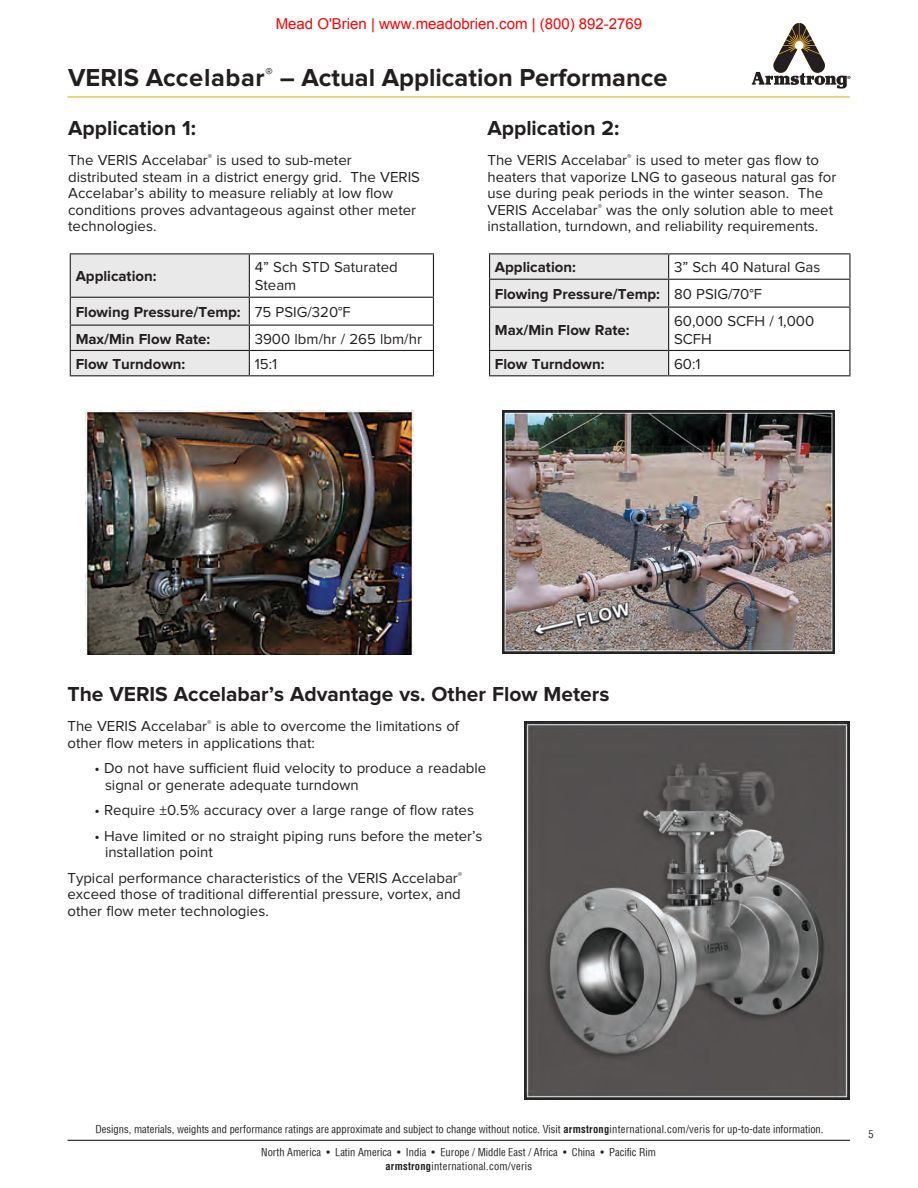
<style>
.page{position:relative;width:918px;height:1188px;background:#fff}
.page>*{position:absolute;margin:0;border:0;box-sizing:border-box;transform-origin:0 0}
.t1{font:700 25.5px "Proxima Nova";color:#231f20}
._2__SubHeads{font:700 21px "Proxima Nova";color:#231f20}
._3__Text{font:15px/16.5px "Proxima Nova";color:#231f20}
._3__Text-2{font:700 15px "Proxima Nova";color:#231f20}
.t2{font:15px "Arial";color:#f00}
.t3{font:condensed 10.5px/13.5px "Helvetica";color:#231f20;text-align:center}
.s1{font-weight:700}
</style>
<div class="page">
<hr style="left:68px;top:96px;width:782px;height:2px;background:#e5b722">
<svg style="left:752px;top:23px;width:98px;height:66px"></svg>
<hr style="left:68px;top:1140px;width:782px;height:1px;background:#231f20">
<hr style="left:70px;top:253px;width:179px;height:1px;background:#231f20">
<hr style="left:249px;top:253px;width:185px;height:1px;background:#231f20">
<hr style="left:433px;top:254px;width:1px;height:43px;background:#231f20">
<hr style="left:249px;top:297px;width:185px;height:1px;background:#231f20">
<hr style="left:249px;top:325px;width:185px;height:1px;background:#231f20">
<hr style="left:249px;top:350px;width:185px;height:1px;background:#231f20">
<svg style="left:70px;top:254px;width:180px;height:121px;background:#dfdede"></svg>
<svg style="left:433px;top:298px;width:1px;height:77px"></svg>
<hr style="left:70px;top:375px;width:179px;height:1px;background:#231f20">
<hr style="left:249px;top:375px;width:185px;height:1px;background:#231f20">
<hr style="left:489px;top:253px;width:180px;height:1px;background:#231f20">
<hr style="left:669px;top:253px;width:181px;height:1px;background:#231f20">
<hr style="left:669px;top:279px;width:181px;height:1px;background:#231f20">
<svg style="left:849px;top:254px;width:1px;height:53px"></svg>
<hr style="left:669px;top:307px;width:181px;height:1px;background:#231f20">
<hr style="left:849px;top:308px;width:1px;height:42px;background:#231f20">
<hr style="left:669px;top:350px;width:181px;height:1px;background:#231f20">
<svg style="left:489px;top:254px;width:180px;height:121px;background:#dedddd"></svg>
<svg style="left:849px;top:351px;width:1px;height:24px"></svg>
<hr style="left:489px;top:375px;width:180px;height:1px;background:#231f20">
<hr style="left:669px;top:375px;width:181px;height:1px;background:#231f20">
<img style="left:503px;top:410px;width:331px;height:243px">
<img style="left:85px;top:410px;width:329px;height:245px">
<img style="left:525px;top:721px;width:324px;height:378px">
<p class="t2" style="left:276px;top:14px;width:368px">Mead O'Brien | www.meadobrien.com | (800) 892-2769</p>
<p class="t1" style="left:68px;top:66px;width:601px">VERIS Accelabar<sup>®</sup> – Actual Application Performance</p>
<p class="_2__SubHeads" style="left:68px;top:119px;width:129px">Application 1:</p>
<p class="_3__Text" style="left:68px;top:153px;width:353px">The VERIS Accelabar<sup>®</sup> is used to sub-meter distributed steam in a district energy grid. The VERIS Accelabar’s ability to measure reliably at low flow conditions proves advantageous against other meter technologies.</p>
<p class="_2__SubHeads" style="left:488px;top:119px;width:133px">Application 2:</p>
<p class="_3__Text" style="left:487px;top:153px;width:350px">The VERIS Accelabar<sup>®</sup> is used to meter gas flow to heaters that vaporize LNG to gaseous natural gas for use during peak periods in the winter season. The VERIS Accelabar<sup>®</sup> was the only solution able to meet installation, turndown, and reliability requirements.</p>
<p class="_3__Text-2" style="left:76px;top:270px;width:82px">Application:</p>
<p class="_3__Text" style="left:255px;top:259px;width:145px;line-height:18px">4” Sch STD Saturated<br>Steam</p>
<p class="_3__Text-2" style="left:76px;top:305px;width:166px">Flowing Pressure/Temp:</p>
<p class="_3__Text" style="left:255px;top:304px;width:98px">75 PSIG/320°F</p>
<p class="_3__Text-2" style="left:76px;top:332px;width:136px">Max/Min Flow Rate:</p>
<p class="_3__Text" style="left:255px;top:331px;width:169px">3900 lbm/hr / 265 lbm/hr</p>
<p class="_3__Text-2" style="left:76px;top:357px;width:111px">Flow Turndown:</p>
<p class="_3__Text" style="left:255px;top:356px;width:24px">15:1</p>
<p class="_3__Text-2" style="left:495px;top:261px;width:82px">Application:</p>
<p class="_3__Text" style="left:674px;top:260px;width:148px">3” Sch 40 Natural Gas</p>
<p class="_3__Text-2" style="left:495px;top:287px;width:166px">Flowing Pressure/Temp:</p>
<p class="_3__Text" style="left:674px;top:286px;width:90px">80 PSIG/70°F</p>
<p class="_3__Text-2" style="left:495px;top:323px;width:136px">Max/Min Flow Rate:</p>
<p class="_3__Text" style="left:674px;top:312px;width:142px;line-height:18px">60,000 SCFH / 1,000<br>SCFH</p>
<p class="_3__Text-2" style="left:495px;top:357px;width:111px">Flow Turndown:</p>
<p class="_3__Text" style="left:674px;top:356px;width:28px">60:1</p>
<p class="_2__SubHeads" style="left:68px;top:685px;width:543px">The VERIS Accelabar’s Advantage vs. Other Flow Meters</p>
<p class="_3__Text" style="left:67px;top:719px;width:393px">The VERIS Accelabar<sup>®</sup> is able to overcome the limitations of other flow meters in applications that:</p>
<p class="_3__Text" style="left:105px;top:761px;width:383px;text-indent:-10px">• Do not have sufficient fluid velocity to produce a readable signal or generate adequate turndown</p>
<p class="_3__Text" style="left:94px;top:803px;width:381px">• Require ±0.5% accuracy over a large range of flow rates</p>
<p class="_3__Text" style="left:105px;top:828px;width:379px;text-indent:-10px">• Have limited or no straight piping runs before the meter’s installation point</p>
<p class="_3__Text" style="left:67px;top:870px;width:396px;text-align:justify">Typical performance characteristics of the VERIS Accelabar<sup>® </sup>exceed those of traditional differential pressure, vortex, and other flow meter technologies.</p>
<p class="t3" style="left:96px;top:1123px;width:729px">Designs, materials, weights and performance ratings are approximate and subject to change without notice. Visit <span class="s1">armstrong</span>international.com/veris for up-to-date information.</p>
<p class="t3" style="left:261px;top:1146px;width:396px">North America • Latin America • India • Europe / Middle East / Africa • China • Pacific Rim <span class="s1">armstrong</span>international.com/veris</p>
<p class="t3" style="left:868px;top:1127px;width:7px">5</p>
</div>
